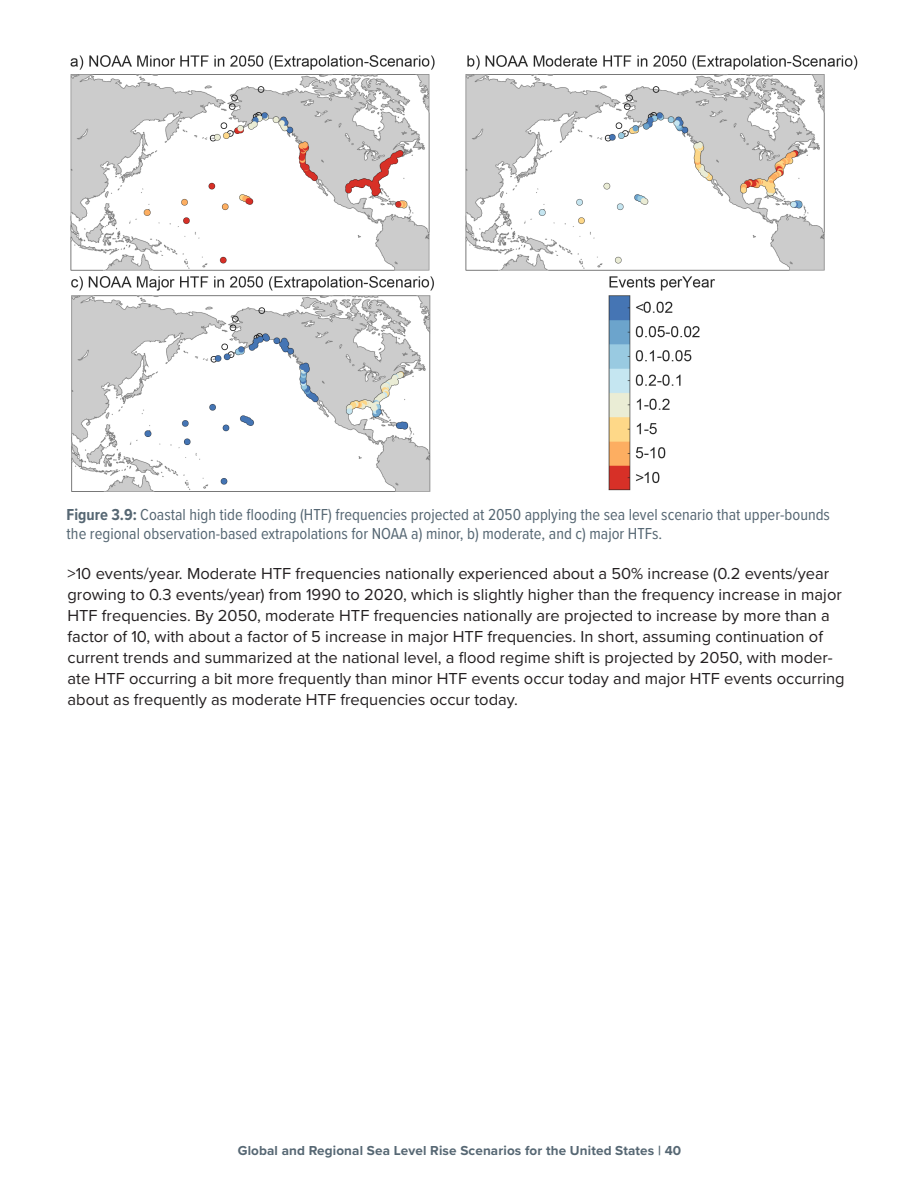
<style>
.page{position:relative;width:918px;height:1188px;background:#fff}
.page>*{position:absolute;margin:0;border:0;box-sizing:border-box;transform-origin:0 0}
.t1{font:16.5px/21px "Proxima Nova";color:#231f20}
.t2{font:16.5px/19.8px "Proxima Nova Cond";color:#566773}
.t3{font:700 13.5px "Proxima Nova";letter-spacing:.01em;color:#566773}
.s1{font-weight:700}
</style>
<div class="page">
<img style="left:70px;top:55px;width:787px;height:437px">
<p class="t2" style="left:67px;top:504px;width:765px"><span class="s1">Figure 3.9:</span> Coastal high tide flooding (HTF) frequencies projected at 2050 applying the sea level scenario that upper-bounds the regional observation-based extrapolations for NOAA a) minor, b) moderate, and c) major HTFs.</p>
<p class="t1" style="left:68px;top:562px;width:779px">&gt;10 events/year. Moderate HTF frequencies nationally experienced about a 50% increase (0.2 events/year growing to 0.3 events/year) from 1990 to 2020, which is slightly higher than the frequency increase in major HTF frequencies. By 2050, moderate HTF frequencies nationally are projected to increase by more than a factor of 10, with about a factor of 5 increase in major HTF frequencies. In short, assuming continuation of current trends and summarized at the national level, a flood regime shift is projected by 2050, with moder&shy;ate HTF occurring a bit more frequently than minor HTF events occur today and major HTF events occurring about as frequently as moderate HTF frequencies occur today.</p>
<p class="t3" style="left:238px;top:1141px;width:445px">Global and Regional Sea Level Rise Scenarios for the United States | 40</p>
</div>
